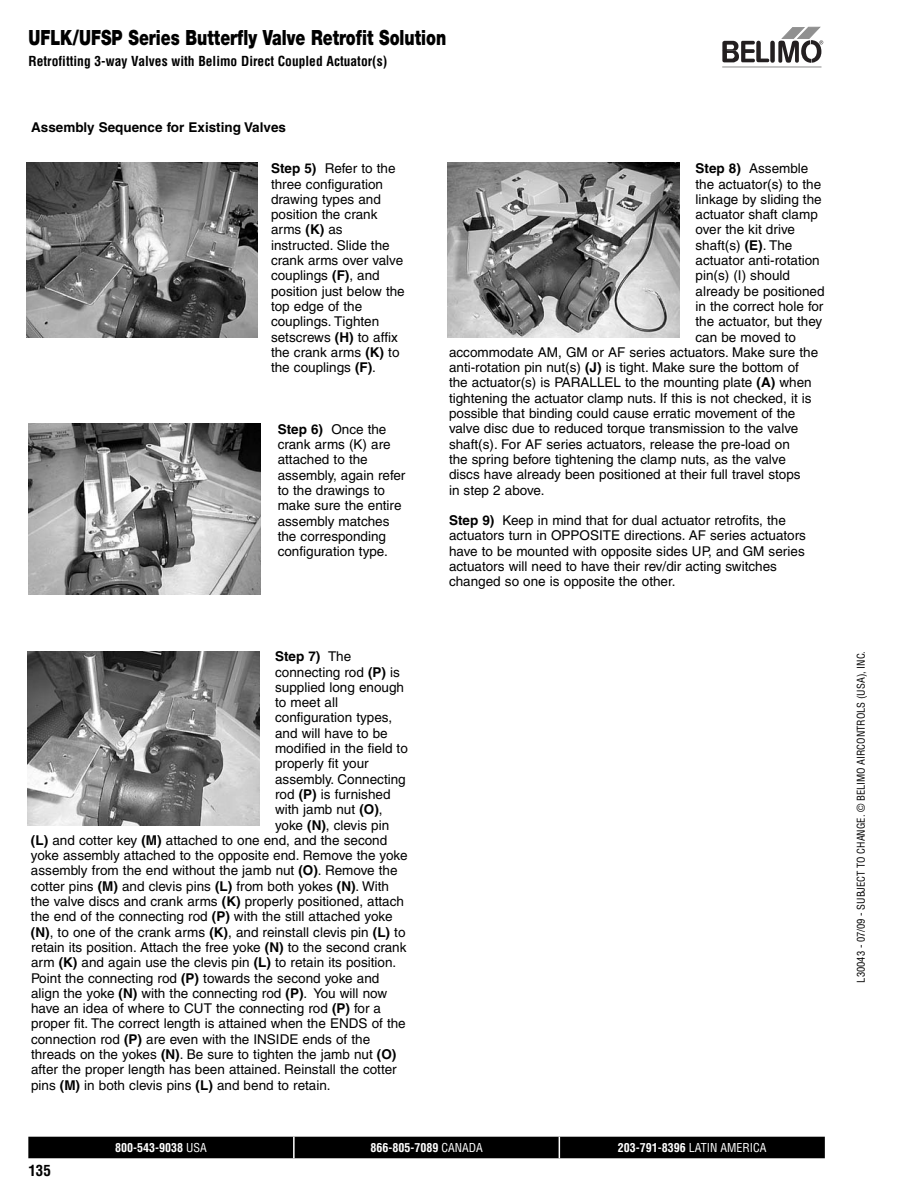
<style>
.page{position:relative;width:918px;height:1188px;background:#fff}
.page>*{position:absolute;margin:0;border:0;box-sizing:border-box;transform-origin:0 0}
.t1{font:900 21px "Helvetica Neue";color:#000;scale:.75 1}
.t2{font:700 condensed 15px "Helvetica";color:#000}
.t3{font:13.5px/15.3px "Helvetica";color:#000}
.t4{font:700 condensed 13.5px "Helvetica";color:#000}
.t5{font:700 13.5px "Helvetica";color:#000}
.t6{font:700 condensed 12px "Helvetica";color:#fff}
.t7{font:condensed 10.5px "Helvetica";color:#000}
.s1{font-weight:700}
.s2{font-weight:400}
</style>
<div class="page">
<div style="left:770px;top:41px;width:5px;height:22px;background:#231f20;border-radius:2px"></div>
<svg style="left:722px;top:41px;width:47px;height:21px"></svg>
<svg style="left:778px;top:27px;width:45px;height:36px"></svg>
<hr style="left:722px;top:66px;width:99px;height:2px;background:#909090">
<div style="left:28px;top:1137px;width:797px;height:21px;background:#000"></div>
<div style="left:27px;top:423px;width:237px;height:172px;background:linear-gradient(to bottom,#fff,#fff)"></div>
<img style="left:29px;top:423px;width:232px;height:172px">
<img style="left:28px;top:652px;width:232px;height:174px">
<img style="left:448px;top:163px;width:231px;height:174px">
<img style="left:27px;top:163px;width:231px;height:174px">
<p class="t1" style="left:28px;top:30px;width:559px">UFLK/UFSP Series Butterfly Valve Retrofit Solution</p>
<p class="t4" style="left:28px;top:56px;width:360px">Retrofitting 3-way Valves with Belimo Direct Coupled Actuator(s)</p>
<p class="t5" style="left:31px;top:122px;width:256px">Assembly Sequence for Existing Valves</p>
<p class="t3" style="left:271px;top:162px;width:135px"><span class="s1">Step 5)</span> Refer to the three configuration drawing types and position the crank arms <span class="s1">(K)</span> as instructed. Slide the crank arms over valve couplings <span class="s1">(F)</span>, and position just below the top edge of the couplings. Tighten setscrews <span class="s1">(H)</span> to affix the crank arms <span class="s1">(K)</span> to the couplings <span class="s1">(F)</span>.</p>
<p class="t3" style="left:278px;top:423px;width:129px"><span class="s1">Step 6)</span> Once the crank arms (K) are attached to the assembly, again refer to the drawings to make sure the entire assembly matches the corresponding configuration type.</p>
<p class="t5" style="left:275px;top:652px;width:78px">Step 7) <span class="s2">The</span></p>
<p class="t3" style="left:275px;top:665px;width:126px">connecting rod <span class="s1">(P)</span> is</p>
<p class="t3" style="left:275px;top:681px;width:131px">supplied long enough</p>
<p class="t3" style="left:275px;top:696px;width:65px">to meet all</p>
<p class="t3" style="left:275px;top:711px;width:119px">configuration types,</p>
<p class="t3" style="left:275px;top:727px;width:114px">and will have to be</p>
<p class="t3" style="left:275px;top:742px;width:134px">modified in the field to</p>
<p class="t3" style="left:275px;top:757px;width:95px">properly fit your</p>
<p class="t3" style="left:275px;top:773px;width:132px">assembly. Connecting</p>
<p class="t3" style="left:275px;top:788px;width:117px">rod <span class="s1">(P)</span> is furnished</p>
<p class="t3" style="left:275px;top:803px;width:109px">with jamb nut <span class="s1">(O)</span>,</p>
<p class="t3" style="left:275px;top:818px;width:116px">yoke <span class="s1">(N)</span>, clevis pin</p>
<p class="t3" style="left:31px;top:834px;width:358px"><span class="s1">(L)</span> and cotter key <span class="s1">(M)</span> attached to one end, and the second</p>
<p class="t3" style="left:31px;top:849px;width:378px">yoke assembly attached to the opposite end. Remove the yoke</p>
<p class="t3" style="left:31px;top:864px;width:368px">assembly from the end without the jamb nut <span class="s1">(O)</span>. Remove the</p>
<p class="t3" style="left:31px;top:880px;width:360px">cotter pins <span class="s1">(M)</span> and clevis pins <span class="s1">(L)</span> from both yokes <span class="s1">(N)</span>. With</p>
<p class="t3" style="left:31px;top:895px;width:374px">the valve discs and crank arms <span class="s1">(K)</span> properly positioned, attach</p>
<p class="t3" style="left:31px;top:910px;width:363px">the end of the connecting rod <span class="s1">(P)</span> with the still attached yoke</p>
<p class="t3" style="left:31px;top:926px;width:376px"><span class="s1">(N)</span>, to one of the crank arms <span class="s1">(K)</span>, and reinstall clevis pin <span class="s1">(L)</span> to</p>
<p class="t3" style="left:31px;top:941px;width:377px">retain its position. Attach the free yoke <span class="s1">(N)</span> to the second crank</p>
<p class="t3" style="left:31px;top:956px;width:367px">arm <span class="s1">(K)</span> and again use the clevis pin <span class="s1">(L)</span> to retain its position.</p>
<p class="t3" style="left:31px;top:971px;width:350px">Point the connecting rod <span class="s1">(P)</span> towards the second yoke and</p>
<p class="t3" style="left:31px;top:987px;width:358px">align the yoke <span class="s1">(N)</span> with the connecting rod <span class="s1">(P)</span>. You will now</p>
<p class="t3" style="left:31px;top:1002px;width:352px">have an idea of where to CUT the connecting rod <span class="s1">(P)</span> for a</p>
<p class="t3" style="left:31px;top:1017px;width:376px">proper fit. The correct length is attained when the ENDS of the</p>
<p class="t3" style="left:31px;top:1033px;width:341px">connection rod <span class="s1">(P)</span> are even with the INSIDE ends of the</p>
<p class="t3" style="left:31px;top:1048px;width:367px">threads on the yokes <span class="s1">(N)</span>. Be sure to tighten the jamb nut <span class="s1">(O)</span></p>
<p class="t3" style="left:31px;top:1063px;width:367px">after the proper length has been attained. Reinstall the cotter</p>
<p class="t3" style="left:31px;top:1079px;width:301px">pins <span class="s1">(M)</span> in both clevis pins <span class="s1">(L)</span> and bend to retain.</p>
<p class="t3" style="left:696px;top:162px;width:114px"><span class="s1">Step 8)</span> Assemble</p>
<p class="t3" style="left:696px;top:177px;width:127px">the actuator(s) to the</p>
<p class="t3" style="left:696px;top:193px;width:128px">linkage by sliding the</p>
<p class="t3" style="left:696px;top:208px;width:124px">actuator shaft clamp</p>
<p class="t3" style="left:696px;top:223px;width:101px">over the kit drive</p>
<p class="t3" style="left:696px;top:239px;width:98px">shaft(s) <span class="s1">(E)</span>. The</p>
<p class="t3" style="left:696px;top:254px;width:126px">actuator anti-rotation</p>
<p class="t3" style="left:696px;top:269px;width:96px">pin(s) (I) should</p>
<p class="t3" style="left:696px;top:285px;width:131px">already be positioned</p>
<p class="t3" style="left:696px;top:300px;width:129px">in the correct hole for</p>
<p class="t3" style="left:696px;top:315px;width:128px">the actuator, but they</p>
<p class="t3" style="left:696px;top:330px;width:102px">can be moved to</p>
<p class="t3" style="left:449px;top:346px;width:371px">accommodate AM, GM or AF series actuators. Make sure the</p>
<p class="t3" style="left:449px;top:361px;width:351px">anti-rotation pin nut(s) <span class="s1">(J)</span> is tight. Make sure the bottom of</p>
<p class="t3" style="left:449px;top:376px;width:364px">the actuator(s) is PARALLEL to the mounting plate <span class="s1">(A)</span> when</p>
<p class="t3" style="left:449px;top:392px;width:364px">tightening the actuator clamp nuts. If this is not checked, it is</p>
<p class="t3" style="left:449px;top:407px;width:348px">possible that binding could cause erratic movement of the</p>
<p class="t3" style="left:449px;top:422px;width:351px">valve disc due to reduced torque transmission to the valve</p>
<p class="t3" style="left:449px;top:438px;width:342px">shaft(s). For AF series actuators, release the pre-load on</p>
<p class="t3" style="left:449px;top:453px;width:338px">the spring before tightening the clamp nuts, as the valve</p>
<p class="t3" style="left:449px;top:468px;width:353px">discs have already been positioned at their full travel stops</p>
<p class="t3" style="left:449px;top:483px;width:97px">in step 2 above.</p>
<p class="t3" style="left:449px;top:514px;width:359px"><span class="s1">Step 9)</span> Keep in mind that for dual actuator retrofits, the actuators turn in OPPOSITE directions. AF series actuators have to be mounted with opposite sides UP, and GM series actuators will need to have their rev/dir acting switches changed so one is opposite the other.</p>
<p class="t2" style="left:28px;top:1165px;width:24px">135</p>
<p class="t6" style="left:115px;top:1143px;width:93px">800-543-9038 <span class="s2">USA</span></p>
<p class="t6" style="left:370px;top:1143px;width:114px">866-805-7089 <span class="s2">CANADA</span></p>
<p class="t6" style="left:618px;top:1143px;width:150px">203-791-8396 <span class="s2">LATIN AMERICA</span></p>
<p class="t7" style="left:857px;top:983px;width:333px;rotate:-90deg">L30043 - 07/09 - SUBJECT TO CHANGE. © BELIMO AIRCONTROLS (USA), INC.</p>
</div>
